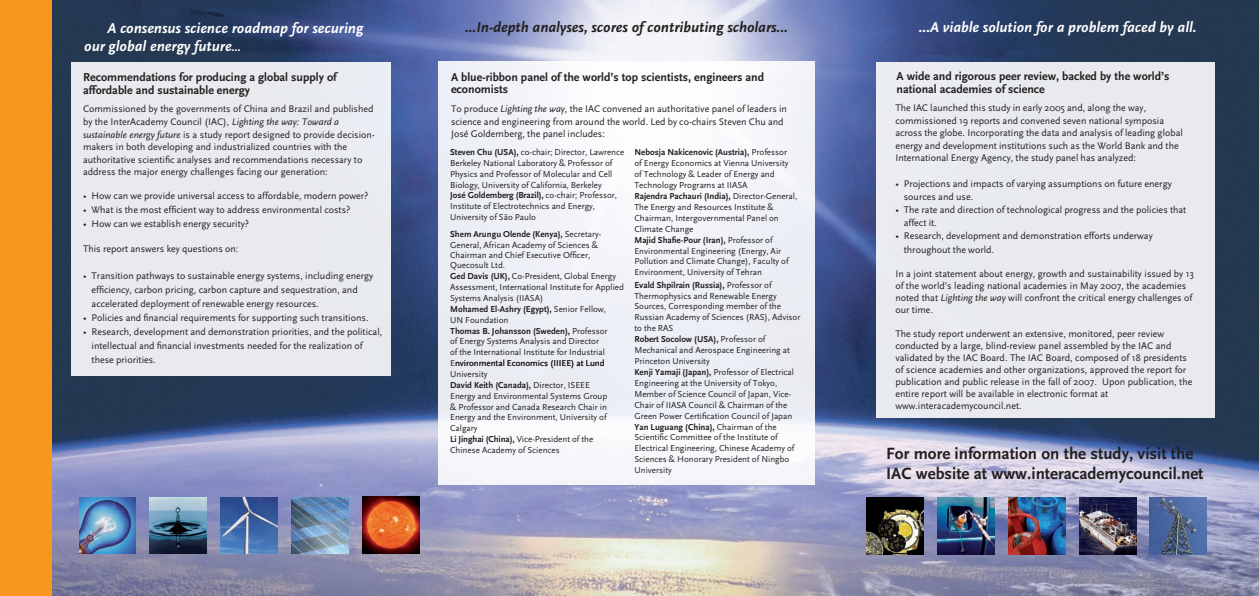
<style>
.page{position:relative;width:1259px;height:596px;background:#fff}
.page>*{position:absolute;margin:0;border:0;box-sizing:border-box;transform-origin:0 0}
.t1{font:700 17px/20.4px "Scala Sans";color:#231f20}
.citaat{font:italic 700 15px "Scala Sans";color:#fff}
.t2{font:italic 700 15px "Scala Sans";color:#231f20}
.Heading_1{font:700 12px/12.5px "Scala Sans";color:#231f20}
.Heading_3{font:700 12px/12.5px "Scala Sans";color:#231f20}
.titel{font:700 12px/12.5px "Scala Sans";color:#231f20}
.Heading_1-2{font:10px/12px "Scala Sans";color:#231f20}
.opsomming{font:10px/14px "Scala Sans";color:#231f20}
._3-koloms_bodytekst{font:10px/12.5px "Scala Sans";color:#231f20}
._3-koloms_bodytekst-2{font:9px/10.8px "Scala Sans";color:#231f20}
.s1{font-size:12px}
.s2{font-style:italic}
.s3{font-weight:700}
</style>
<div class="page">
<img style="left:52px;top:0;width:1207px;height:595px">
<div style="left:0;top:0;width:52px;height:595px;background:#f7971d"></div>
<img style="left:363px;top:496px;width:57px;height:57px">
<img style="left:79px;top:497px;width:57px;height:56px">
<img style="left:150px;top:497px;width:57px;height:56px">
<img style="left:221px;top:497px;width:56px;height:56px">
<img style="left:292px;top:497px;width:56px;height:56px">
<div style="left:71px;top:62px;width:320px;height:314px;background:#e8eaed"></div>
<div style="left:438px;top:62px;width:376px;height:422px;background:linear-gradient(to right,#f0f2f7,#f3f5f9)"></div>
<div style="left:876px;top:62px;width:339px;height:356px;background:#e8eaed"></div>
<img style="left:866px;top:497px;width:57px;height:57px">
<img style="left:937px;top:497px;width:57px;height:57px">
<img style="left:1008px;top:497px;width:57px;height:57px">
<img style="left:1079px;top:497px;width:57px;height:57px">
<img style="left:1149px;top:497px;width:57px;height:57px">
<p class="citaat" style="left:107px;top:20px;width:257px">A consensus science roadmap for securing</p>
<p class="citaat" style="left:84px;top:38px;width:158px">our global energy future<span class="s1">…</span></p>
<p class="Heading_1" style="left:83px;top:71px;width:255px">Recommendations for producing a global supply of affordable and sustainable energy</p>
<p class="Heading_1-2" style="left:83px;top:103px;width:293px;line-height:12.5px">Commissioned by the governments of China and Brazil and published by the InterAcademy Council (IAC), <span class="s2">Lighting the way: Toward a sustainable energy future</span> is a study report designed to provide decision&shy;makers in both developing and industrialized countries with the authoritative scientific analyses and recommendations necessary to address the major energy challenges facing our generation:</p>
<p class="opsomming" style="left:92px;top:189px;width:278px">How can we provide universal access to affordable, modern power?</p>
<p class="opsomming" style="left:92px;top:203px;width:260px">What is the most efficient way to address environmental costs?</p>
<p class="opsomming" style="left:92px;top:217px;width:159px">How can we establish energy security?</p>
<p class="_3-koloms_bodytekst" style="left:83px;top:243px;width:157px">This report answers key questions on:</p>
<p class="opsomming" style="left:92px;top:269px;width:283px">Transition pathways to sustainable energy systems, including energy efficiency, carbon pricing, carbon capture and sequestration, and accelerated deployment of renewable energy resources.</p>
<p class="opsomming" style="left:92px;top:311px;width:278px">Policies and financial requirements for supporting such transitions.</p>
<p class="opsomming" style="left:92px;top:325px;width:292px">Research, development and demonstration priorities, and the political, intellectual and financial investments needed for the realization of these priorities.</p>
<p class="Heading_1-2" style="left:83px;top:189px;width:5px;line-height:14px;text-align:justify">• • •</p>
<p class="Heading_1-2" style="left:83px;top:270px;width:5px">•</p>
<p class="Heading_1-2" style="left:83px;top:311px;width:5px;line-height:14px">• •</p>
<p class="t2" style="left:465px;top:19px;width:324px">...In-depth analyses, scores of contributing scholars...</p>
<p class="citaat" style="left:919px;top:19px;width:279px">...A viable solution for a problem faced by all.</p>
<p class="Heading_3" style="left:896px;top:70px;width:274px">A wide and rigorous peer review, backed by the world’s national academies of science</p>
<p class="_3-koloms_bodytekst" style="left:895px;top:102px;width:289px">The IAC launched this study in early 2005 and, along the way, commissioned 19 reports and convened seven national symposia across the globe. Incorporating the data and analysis of leading global energy and development institutions such as the World Bank and the International Energy Agency, the study panel has analyzed:</p>
<p class="opsomming" style="left:904px;top:177px;width:269px;line-height:13px">Projections and impacts of varying assumptions on future energy sources and use.</p>
<p class="opsomming" style="left:904px;top:203px;width:284px;line-height:13px">The rate and direction of technological progress and the policies that affect it.</p>
<p class="opsomming" style="left:904px;top:228px;width:250px">Research, development and demonstration efforts underway throughout the world.</p>
<p class="Heading_1-2" style="left:895px;top:267px;width:300px">In a joint statement about energy, growth and sustainability issued by 13 of the world’s leading national academies in May 2007, the academies noted that <span class="s2">Lighting the way</span> will confront the critical energy challenges of our time.</p>
<p class="Heading_1-2" style="left:895px;top:327px;width:299px">The study report underwent an extensive, monitored, peer review conducted by a large, blind-review panel assembled by the IAC and validated by the IAC Board. The IAC Board, composed of 18 presidents of science academies and other organizations, approved the report for publication and public release in the fall of 2007. Upon publication, the entire report will be available in electronic format at</p>
<p class="Heading_1-2" style="left:895px;top:399px;width:128px">www.interacademycouncil.net.</p>
<p class="titel" style="left:451px;top:71px;width:315px">A blue-ribbon panel of the world’s top scientists, engineers and economists</p>
<p class="_3-koloms_bodytekst" style="left:451px;top:103px;width:337px">To produce <span class="s2">Lighting the way,</span> the IAC convened an authoritative panel of leaders in science and engineering from around the world. Led by co-chairs Steven Chu and<br>José Goldemberg, the panel includes:</p>
<p class="_3-koloms_bodytekst-2" style="left:450px;top:147px;width:176px"><span class="s3">Steven Chu (USA),</span> co-chair; Director, Lawrence Berkeley National Laboratory &amp; Professor of Physics and Professor of Molecular and Cell Biology, University of California, Berkeley</p>
<p class="_3-koloms_bodytekst-2" style="left:450px;top:190px;width:169px"><span class="s3">José Goldemberg (Brazil),</span> co-chair; Professor,<br>Institute of Electrotechnics and Energy,<br>University of São Paulo</p>
<p class="_3-koloms_bodytekst-2" style="left:450px;top:229px;width:153px"><span class="s3">Shem Arungu Olende (Kenya),</span> Secretary-<br>General, African Academy of Sciences &amp;</p>
<p class="_3-koloms_bodytekst-2" style="left:450px;top:250px;width:142px;line-height:10px">Chairman and Chief Executive Officer,<br>Quecosult Ltd.</p>
<p class="_3-koloms_bodytekst-2" style="left:450px;top:270px;width:175px"><span class="s3">Ged Davis (UK),</span> Co-President, Global Energy<br>Assessment, International Institute for Applied<br>Systems Analysis (IIASA)</p>
<p class="_3-koloms_bodytekst-2" style="left:450px;top:303px;width:158px"><span class="s3">Mohamed El-Ashry (Egypt),</span> Senior Fellow,<br>UN Foundation</p>
<p class="_3-koloms_bodytekst-2" style="left:450px;top:325px;width:159px"><span class="s3">Thomas B. Johansson (Sweden),</span> Professor of Energy Systems Analysis and Director of the International Institute for Industrial Environmental Economics (IIIEE) at Lund University</p>
<p class="_3-koloms_bodytekst-2" style="left:450px;top:379px;width:159px"><span class="s3">David Keith (Canada),</span> Director, ISEEE Energy and Environmental Systems Group &amp; Professor and Canada Research Chair in Energy and the Environment, University of Calgary</p>
<p class="_3-koloms_bodytekst-2" style="left:450px;top:433px;width:145px"><span class="s3">Li Jinghai (China),</span> Vice-President of the<br>Chinese Academy of Sciences</p>
<p class="_3-koloms_bodytekst-2" style="left:634px;top:147px;width:156px"><span class="s3">Nebosja Nakicenovic (Austria),</span> Professor of Energy Economics at Vienna University of Technology &amp; Leader of Energy and Technology Programs at IIASA</p>
<p class="_3-koloms_bodytekst-2" style="left:634px;top:190px;width:164px"><span class="s3">Rajendra Pachauri (India),</span> Director-General, The Energy and Resources Institute &amp; Chairman, Intergovernmental Panel on Climate Change</p>
<p class="_3-koloms_bodytekst-2" style="left:634px;top:234px;width:156px"><span class="s3">Majid Shafie-Pour (Iran),</span> Professor of Environmental Engineering (Energy, Air Pollution and Climate Change), Faculty of Environment, University of Tehran</p>
<p class="_3-koloms_bodytekst-2" style="left:634px;top:279px;width:167px"><span class="s3">Evald Shpilrain (Russia),</span> Professor of Thermophysics and Renewable Energy Sources, Corresponding member of the Russian Academy of Sciences (RAS), Advisor to the RAS</p>
<p class="_3-koloms_bodytekst-2" style="left:634px;top:333px;width:157px"><span class="s3">Robert Socolow (USA),</span> Professor of<br>Mechanical and Aerospace Engineering at<br>Princeton University</p>
<p class="_3-koloms_bodytekst-2" style="left:634px;top:366px;width:161px"><span class="s3">Kenji Yamaji (Japan),</span> Professor of Electrical Engineering at the University of Tokyo, Member of Science Council of Japan, Vice-Chair of IIASA Council &amp; Chairman of the Green Power Certification Council of Japan</p>
<p class="_3-koloms_bodytekst-2" style="left:634px;top:421px;width:161px"><span class="s3">Yan Luguang (China),</span> Chairman of the Scientific Committee of the Institute of Electrical Engineering, Chinese Academy of Sciences &amp; Honorary President of Ningbo University</p>
<p class="Heading_1-2" style="left:895px;top:177px;width:5px">•</p>
<p class="Heading_1-2" style="left:895px;top:203px;width:5px">•</p>
<p class="Heading_1-2" style="left:895px;top:229px;width:5px">•</p>
<p class="t1" style="left:886px;top:443px;width:319px">For more information on the study, visit the<br>IAC website at www.interacademycouncil.net</p>
</div>
